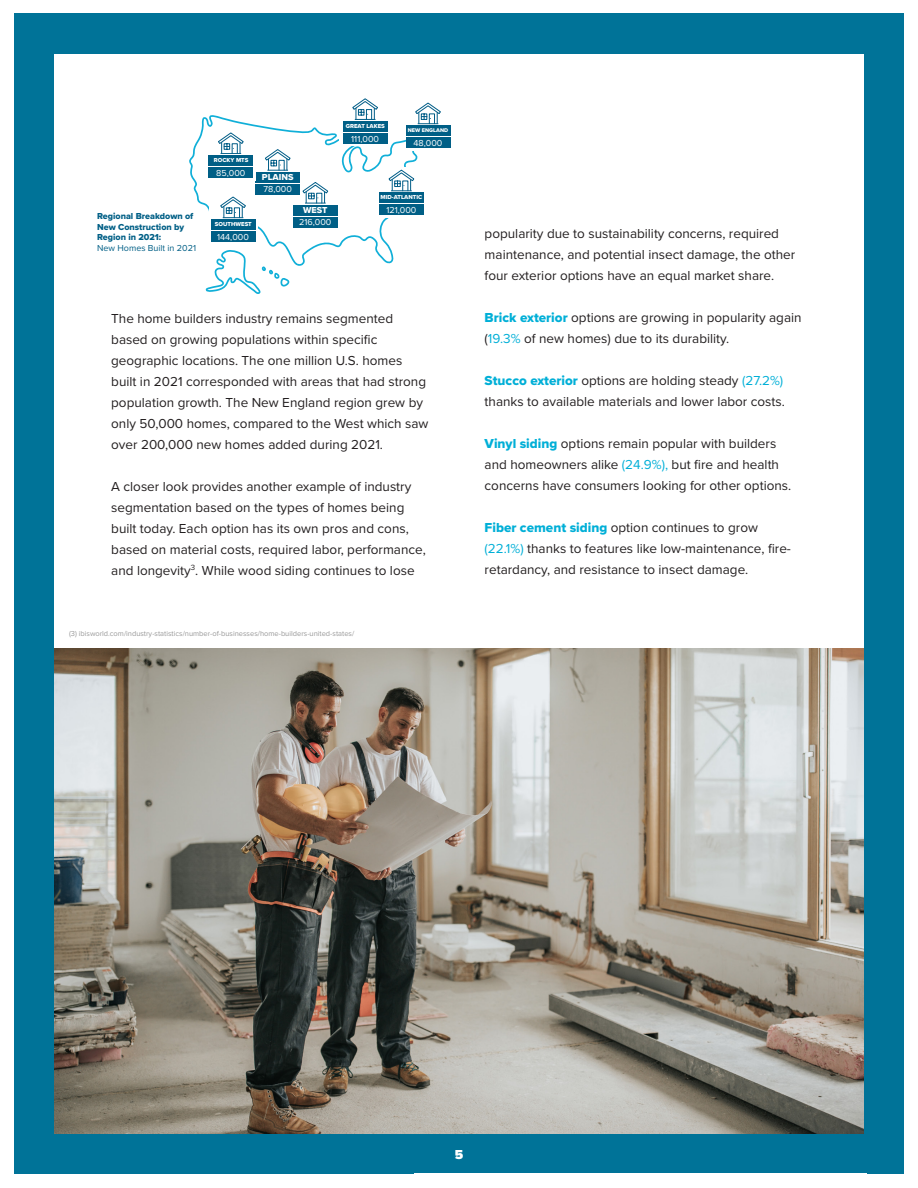
<style>
.page{position:relative;width:918px;height:1188px;background:#fff}
.page>*{position:absolute;margin:0;border:0;box-sizing:border-box;transform-origin:0 0}
.t1{font:13.5px/21px "Proxima Nova";color:#231f20}
.t2{font:900 13.5px "Proxima Nova";color:#fff}
.t3{font:9px/10.5px "Proxima Nova Extrabld";color:#005f86}
.t4{font:9px "Proxima Nova";color:#fff}
.t5{font:9px "Proxima Nova";color:#005f86}
.t6{font:9px "Proxima Nova Extrabld";color:#fff}
.t7{font:7.5px "Proxima Nova";color:#999}
.t8{font:6px "Proxima Nova Extrabld";color:#fff}
.t9{font:5.55px "Proxima Nova Extrabld";color:#fff}
.s1{font-family:"Proxima Nova Extrabld";color:#00afd7}
.s2{color:#00afd7}
</style>
<div class="page">
<div style="left:14px;top:14px;width:890px;height:1160px;background:#007398"></div>
<div style="left:54px;top:54px;width:810px;height:1080px;background:#fff"></div>
<img style="left:54px;top:648px;width:810px;height:486px">
<svg style="left:189px;top:98px;width:252px;height:196px"></svg>
<div style="left:406px;top:126px;width:44px;height:10px;background:#005f86"></div>
<div style="left:406px;top:138px;width:44px;height:10px;background:#005f86"></div>
<p class="t3" style="left:97px;top:211px;width:98px">Regional Breakdown of<br>New Construction by<br>Region in 2021:</p>
<p class="t5" style="left:97px;top:241px;width:100px">New Homes Built in 2021</p>
<p class="t8" style="left:214px;top:156px;width:36px">ROCKY MTS</p>
<p class="t4" style="left:216px;top:166px;width:31px">85,000</p>
<p class="t8" style="left:215px;top:220px;width:38px">SOUTHWEST</p>
<p class="t4" style="left:217px;top:230px;width:33px">144,000</p>
<p class="t6" style="left:262px;top:171px;width:33px">PLAINS</p>
<p class="t4" style="left:263px;top:183px;width:30px">78,000</p>
<p class="t6" style="left:303px;top:204px;width:26px">WEST</p>
<p class="t4" style="left:299px;top:216px;width:34px">216,000</p>
<p class="t8" style="left:346px;top:122px;width:41px">GREAT LAKES</p>
<p class="t4" style="left:351px;top:132px;width:29px">111,000</p>
<p class="t9" style="left:408px;top:126px;width:42px">NEW ENGLAND</p>
<p class="t4" style="left:414px;top:136px;width:30px">48,000</p>
<p class="t8" style="left:381px;top:193px;width:43px">MID-ATLANTIC</p>
<p class="t4" style="left:386px;top:203px;width:31px">121,000</p>
<p class="t1" style="left:111px;top:307px;width:319px">The home builders industry remains segmented based on growing populations within specific geographic locations. The one million U.S. homes built in 2021 corresponded with areas that had strong population growth. The New England region grew by only 50,000 homes, compared to the West which saw over 200,000 new homes added during 2021.</p>
<p class="t1" style="left:111px;top:475px;width:316px">A closer look provides another example of industry segmentation based on the types of homes being built today. Each option has its own pros and cons, based on material costs, required labor, performance, and longevity<sup>3</sup>. While wood siding continues to lose</p>
<p class="t7" style="left:69px;top:628px;width:287px">(3) ibisworld.com/industry-statistics/number-of-businesses/home-builders-united-states/</p>
<p class="t1" style="left:485px;top:223px;width:312px">popularity due to sustainability concerns, required maintenance, and potential insect damage, the other four exterior options have an equal market share.</p>
<p class="t1" style="left:485px;top:307px;width:318px"><span class="s1">Brick exterior</span> options are growing in popularity again (<span class="s2">19.3%</span> of new homes) due to its durability.</p>
<p class="t1" style="left:485px;top:370px;width:302px"><span class="s1">Stucco exterior</span> options are holding steady <span class="s2">(27.2%) </span>thanks to available materials and lower labor costs.</p>
<p class="t1" style="left:485px;top:433px;width:308px"><span class="s1">Vinyl siding</span> options remain popular with builders and homeowners alike <span class="s2">(24.9%),</span> but fire and health concerns have consumers looking for other options.</p>
<p class="t1" style="left:485px;top:517px;width:308px"><span class="s1">Fiber cement siding</span> option continues to grow <span class="s2">(22.1%)</span> thanks to features like low-maintenance, fire&shy;retardancy, and resistance to insect damage.</p>
<p class="t2" style="left:455px;top:1145px;width:10px">5</p>
</div>
